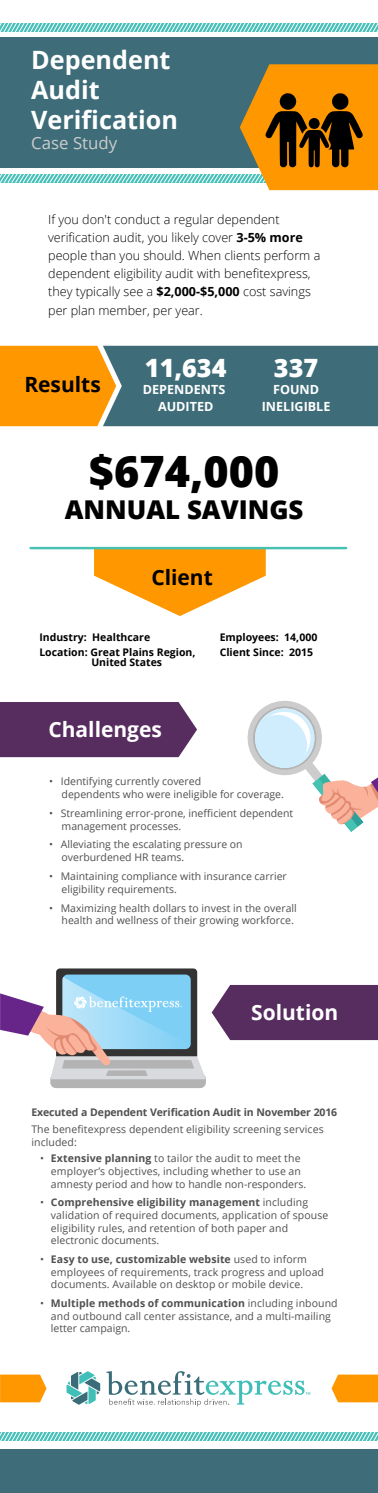
<style>
.page{position:relative;width:378px;height:1493px;background:#fff}
.page>*{position:absolute;margin:0;border:0;box-sizing:border-box;transform-origin:0 0}
.t1{font:800 43.19px "Open Sans";color:#000}
.t2{font:800 25.9px "Open Sans";color:#000}
.t3{font:700 25.2px/30.2px "Open Sans";color:#fff}
.t4{font:800 25.2px "Open Sans";color:#fff}
.t5{font:700 21px "Open Sans";color:#fff}
.t6{font:700 21px "Open Sans";color:#000}
.t7{font:16.8px "Open Sans";color:#ccc}
.t8{font:300 12.6px/18.2px "Open Sans";color:#000}
.t9{font:700 12.6px/16.8px "Open Sans";color:#fff;text-align:center}
.t10{font:10.5px/12.6px "Open Sans";color:#505050}
.t11{font:700 10.5px/14.7px "Open Sans";color:#000}
.t12{font:700 10.5px "Open Sans";letter-spacing:-.01em;color:#505050}
.s1{font-weight:700}
</style>
<div class="page">
<svg style="left:94px;top:549px;width:172px;height:67px"></svg>
<div style="left:0;top:37px;width:378px;height:131px;background:#3e6d79"></div>
<svg style="left:0;top:1432px;width:378px;height:9px;background:#7dd2cd"></svg>
<svg style="left:0;top:23px;width:378px;height:9px;background:#7dd2cd"></svg>
<div style="left:212px;top:985px;width:166px;height:55px;background:#572c5f"></div>
<div style="left:0;top:702px;width:197px;height:55px;background:#572c5f"></div>
<hr style="left:31px;top:547px;width:315px;height:2px;background:#45c2b1">
<svg style="left:0;top:64px;width:378px;height:126px"></svg>
<svg style="left:0;top:346px;width:378px;height:80px;background:#787b57"></svg>
<div style="left:50px;top:1073px;width:156px;height:15px;background:#b3b3b3;border-radius:6px"></div>
<svg style="left:247px;top:700px;width:131px;height:132px"></svg>
<svg style="left:0;top:968px;width:206px;height:111px"></svg>
<svg style="left:67px;top:1371px;width:33px;height:33px"></svg>
<svg style="left:107px;top:1371px;width:203px;height:35px"></svg>
<div style="left:0;top:1450px;width:378px;height:43px;background:#3e6d79"></div>
<svg style="left:0;top:1374px;width:47px;height:28px"></svg>
<svg style="left:332px;top:1374px;width:46px;height:28px"></svg>
<h3 class="t3" style="left:31px;top:44px;width:148px">Dependent<br>Audit<br>Verification</h3>
<h3 class="t7" style="left:31px;top:132px;width:87px">Case Study</h3>
<p class="t8" style="left:48px;top:209px;width:274px">If you don't conduct a regular dependent verification audit, you likely cover <span class="s1">3-5% more </span>people than you should. When clients perform a dependent eligibility audit with benefitexpress, they typically see a <span class="s1">$2,000-$5,000</span> cost savings per plan member, per year.</p>
<h3 class="t6" style="left:24px;top:370px;width:78px">Results</h3>
<h3 class="t4" style="left:145px;top:349px;width:83px">11,634</h3>
<p class="t9" style="left:143px;top:381px;width:84px">DEPENDENTS<br>AUDITED</p>
<h3 class="t4" style="left:274px;top:349px;width:46px">337</h3>
<p class="t9" style="left:262px;top:381px;width:70px">FOUND<br>INELIGIBLE</p>
<h1 class="t1" style="left:89px;top:438px;width:192px">$674,000</h1>
<h2 class="t2" style="left:65px;top:489px;width:240px">ANNUAL SAVINGS</h2>
<h3 class="t6" style="left:151px;top:562px;width:63px">Client</h3>
<p class="t11" style="left:39px;top:630px;width:158px">Industry: Healthcare<br>Location: Great Plains Region,</p>
<p class="t11" style="left:91px;top:655px;width:72px">United States</p>
<p class="t11" style="left:220px;top:630px;width:99px">Employees: 14,000<br>Client Since: 2015</p>
<h3 class="t5" style="left:48px;top:714px;width:115px">Challenges</h3>
<p class="t10" style="left:62px;top:775px;width:224px;text-indent:-13px">• Identifying currently covered<br>dependents who were ineligible for coverage.</p>
<p class="t10" style="left:62px;top:806px;width:233px;text-indent:-13px">• Streamlining error-prone, inefficient dependent management processes.</p>
<p class="t10" style="left:62px;top:838px;width:183px;text-indent:-13px">• Alleviating the escalating pressure on overburdened HR teams.</p>
<p class="t10" style="left:62px;top:869px;width:227px;text-indent:-13px">• Maintaining compliance with insurance carrier eligibility requirements.</p>
<p class="t10" style="left:49px;top:901px;width:249px;text-align:right">• Maximizing health dollars to invest in the overall health and wellness of their growing workforce.</p>
<h3 class="t5" style="left:251px;top:997px;width:89px">Solution</h3>
<p class="t12" style="left:31px;top:1105px;width:307px">Executed a Dependent Verification Audit in November 2016</p>
<p class="t10" style="left:31px;top:1122px;width:294px">The benefitexpress dependent eligibility screening services included:</p>
<p class="t10" style="left:51px;top:1152px;width:257px;text-indent:-11px">• <span class="s1">Extensive planning</span> to tailor the audit to meet the employer’s objectives, including whether to use an amnesty period and how to handle non-responders.</p>
<p class="t10" style="left:51px;top:1196px;width:279px;text-indent:-11px">• <span class="s1">Comprehensive eligibility management</span> including validation of required documents, application of spouse eligibility rules, and retention of both paper and electronic documents.</p>
<p class="t10" style="left:51px;top:1252px;width:275px;text-indent:-11px">• <span class="s1">Easy to use, customizable website</span> used to inform employees of requirements, track progress and upload documents. Available on desktop or mobile device.</p>
<p class="t10" style="left:51px;top:1297px;width:288px;text-indent:-11px">• <span class="s1">Multiple methods of communication</span> including inbound and outbound call center assistance, and a multi-mailing letter campaign.</p>
</div>
